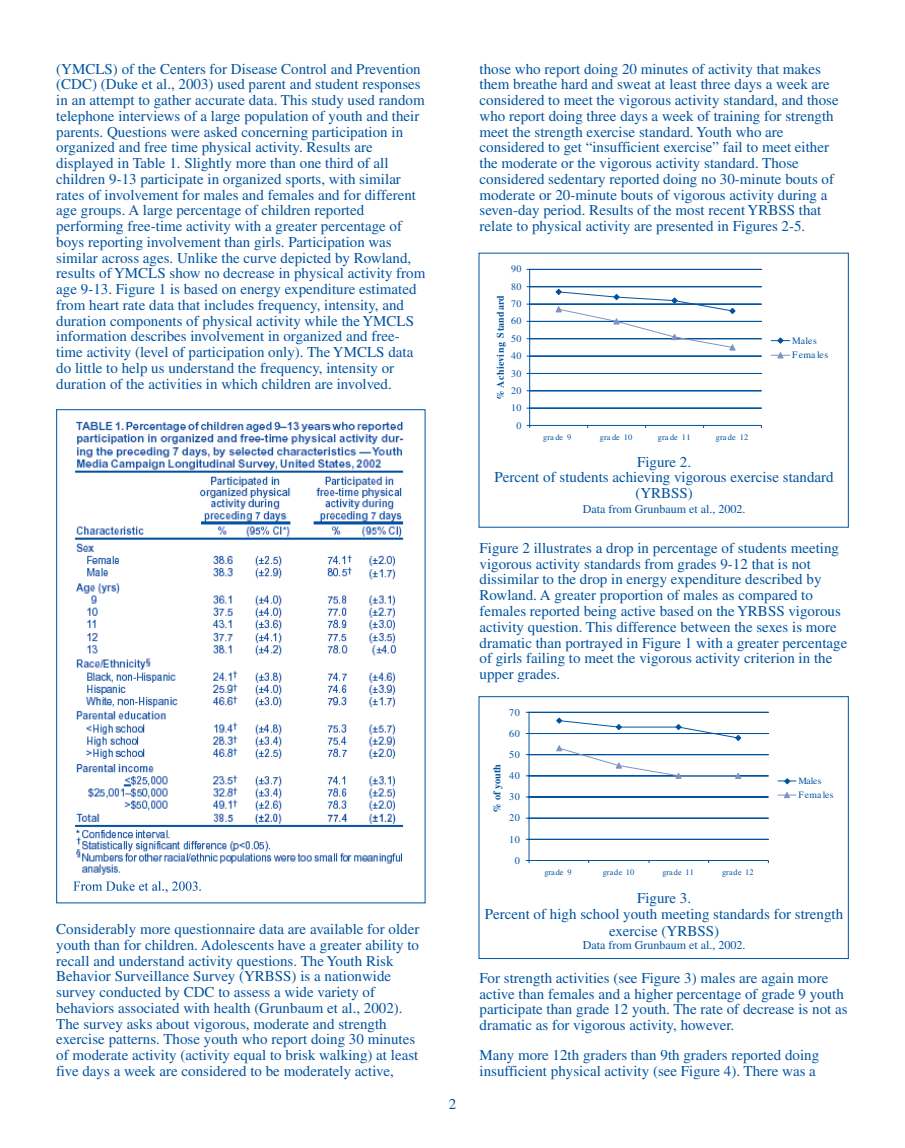
<style>
.page{position:relative;width:905px;height:1148px;background:#fff}
.page>*{position:absolute;margin:0;border:0;box-sizing:border-box;transform-origin:0 0}
.t1{font:15px/15.8px "Times";color:#0153a0}
.t2{font:12px "Times";color:#0153a0}
.t3{font:10.2px "Times";letter-spacing:.045em;color:#0153a0}
.t4{font:700 10.2px "Times";color:#0153a0}
.t5{font:10.05px "Times";letter-spacing:.04em;color:#0153a0}
.t6{font:700 10.05px "Times";letter-spacing:.02em;color:#0153a0}
.t7{font:9.75px/14.7px "Times";letter-spacing:.02em;color:#0153a0}
.t8{font:9.6px/14.1px "Times";letter-spacing:.02em;color:#0153a0}
.t9{font:8.4px "Times";color:#0153a0}
</style>
<div class="page">
<svg style="left:478px;top:252px;width:371px;height:707px"></svg>
<img style="left:73px;top:421px;width:331px;height:472px">
<hr style="left:529px;top:408px;width:232px;height:1px;background:#0153a0">
<hr style="left:529px;top:391px;width:232px;height:1px;background:#c7c8ca">
<hr style="left:529px;top:390px;width:232px;height:1px;background:#0153a0">
<hr style="left:529px;top:373px;width:232px;height:1px;background:#0153a0">
<hr style="left:529px;top:356px;width:232px;height:1px;background:#0153a0">
<hr style="left:529px;top:339px;width:232px;height:1px;background:#c7c8ca">
<hr style="left:529px;top:338px;width:232px;height:1px;background:#0153a0">
<hr style="left:529px;top:321px;width:232px;height:1px;background:#0153a0">
<hr style="left:529px;top:304px;width:232px;height:1px;background:#0153a0">
<hr style="left:529px;top:287px;width:232px;height:1px;background:#c7c8ca">
<hr style="left:529px;top:286px;width:232px;height:1px;background:#0153a0">
<hr style="left:529px;top:269px;width:232px;height:1px;background:#0153a0">
<hr style="left:529px;top:269px;width:1px;height:156px;background:#0153a0">
<hr style="left:529px;top:425px;width:232px;height:1px;background:#0153a0">
<svg style="left:554px;top:288px;width:182px;height:63px"></svg>
<svg style="left:771px;top:337px;width:18px;height:7px"></svg>
<svg style="left:771px;top:351px;width:18px;height:8px"></svg>
<hr style="left:529px;top:839px;width:239px;height:1px;background:#0153a0">
<hr style="left:529px;top:818px;width:239px;height:1px;background:#0153a0">
<hr style="left:529px;top:797px;width:239px;height:1px;background:#c7c8ca">
<hr style="left:529px;top:796px;width:239px;height:1px;background:#0153a0">
<hr style="left:529px;top:775px;width:239px;height:1px;background:#0153a0">
<hr style="left:529px;top:754px;width:239px;height:1px;background:#0153a0">
<hr style="left:529px;top:733px;width:239px;height:1px;background:#0153a0">
<hr style="left:529px;top:712px;width:239px;height:1px;background:#0153a0">
<hr style="left:528px;top:712px;width:1px;height:148px;background:#0153a0">
<hr style="left:529px;top:860px;width:239px;height:1px;background:#0153a0">
<svg style="left:778px;top:791px;width:18px;height:7px"></svg>
<svg style="left:778px;top:777px;width:18px;height:8px"></svg>
<svg style="left:555px;top:717px;width:187px;height:62px"></svg>
<p class="t1" style="left:56px;top:62px;width:370px">(YMCLS) of the Centers for Disease Control and Prevention (CDC) (Duke et al., 2003) used parent and student responses in an attempt to gather accurate data. This study used random telephone interviews of a large population of youth and their parents. Questions were asked concerning participation in organized and free time physical activity. Results are displayed in Table 1. Slightly more than one third of all children 9-13 participate in organized sports, with similar rates of involvement for males and females and for different age groups. A large percentage of children reported performing free-time activity with a greater percentage of boys reporting involvement than girls. Participation was</p>
<p class="t1" style="left:479px;top:62px;width:361px">those who report doing 20 minutes of activity that makes them breathe hard and sweat at least three days a week are considered to meet the vigorous activity standard, and those who report doing three days a week of training for strength meet the strength exercise standard. Youth who are considered to get “insufficient exercise” fail to meet either the moderate or the vigorous activity standard. Those considered sedentary reported doing no 30-minute bouts of moderate or 20-minute bouts of vigorous activity during a seven-day period. Results of the most recent YRBSS that relate to physical activity are presented in Figures 2-5.</p>
<p class="t1" style="left:56px;top:251px;width:370px">similar across ages. Unlike the curve depicted by Rowland, results of YMCLS show no decrease in physical activity from age 9-13. Figure 1 is based on energy expenditure estimated from heart rate data that includes frequency, intensity, and duration components of physical activity while the YMCLS information describes involvement in organized and free&shy;time activity (level of participation only). The YMCLS data do little to help us understand the frequency, intensity or duration of the activities in which children are involved.</p>
<p class="t5" style="left:511px;top:265px;width:12px">90</p>
<p class="t5" style="left:511px;top:283px;width:12px">80</p>
<p class="t6" style="left:497px;top:400px;width:106px;rotate:-90deg">% Achievi ng S tand ard</p>
<p class="t5" style="left:511px;top:300px;width:12px">70</p>
<p class="t5" style="left:511px;top:317px;width:12px">60</p>
<p class="t5" style="left:511px;top:335px;width:12px">50</p>
<p class="t7" style="left:792px;top:334px;width:38px">Male s<br>Fema les</p>
<p class="t5" style="left:511px;top:352px;width:12px">40</p>
<p class="t5" style="left:511px;top:369px;width:12px">30</p>
<p class="t5" style="left:511px;top:387px;width:12px">20</p>
<p class="t5" style="left:511px;top:404px;width:12px">10</p>
<p class="t5" style="left:516px;top:421px;width:6px">0</p>
<p class="t9" style="left:543px;top:434px;width:29px">gra de 9</p>
<p class="t9" style="left:600px;top:434px;width:34px">gra de 10</p>
<p class="t9" style="left:658px;top:434px;width:34px">gra de 11</p>
<p class="t9" style="left:715px;top:434px;width:34px">gra de 12</p>
<p class="t1" style="left:635px;top:447px;width:59px;line-height:31.5px">Figure 2. (YRBSS)</p>
<p class="t1" style="left:494px;top:471px;width:341px">Percent of students achieving vigorous exercise standard</p>
<p class="t2" style="left:582px;top:505px;width:164px">Data from Grunbaum et al., 2002.</p>
<p class="t1" style="left:479px;top:541px;width:369px">Figure 2 illustrates a drop in percentage of students meeting vigorous activity standards from grades 9-12 that is not dissimilar to the drop in energy expenditure described by Rowland. A greater proportion of males as compared to females reported being active based on the YRBSS vigorous activity question. This difference between the sexes is more dramatic than portrayed in Figure 1 with a greater percentage of girls failing to meet the vigorous activity criterion in the upper grades.</p>
<p class="t3" style="left:509px;top:708px;width:12px">70</p>
<p class="t3" style="left:509px;top:729px;width:12px">60</p>
<p class="t3" style="left:509px;top:750px;width:12px">50</p>
<p class="t4" style="left:493px;top:813px;width:50px;rotate:-90deg">% of youth</p>
<p class="t3" style="left:509px;top:772px;width:12px">40</p>
<p class="t3" style="left:509px;top:793px;width:12px">30</p>
<p class="t3" style="left:509px;top:814px;width:12px">20</p>
<p class="t3" style="left:509px;top:835px;width:12px">10</p>
<p class="t3" style="left:515px;top:856px;width:7px">0</p>
<p class="t9" style="left:544px;top:869px;width:29px">gra de 9</p>
<p class="t9" style="left:603px;top:869px;width:33px">grade 10</p>
<p class="t9" style="left:662px;top:869px;width:33px">gra de 11</p>
<p class="t9" style="left:722px;top:869px;width:33px">grad e 12</p>
<p class="t8" style="left:798px;top:774px;width:37px">Males<br>Fema les</p>
<p class="t1" style="left:485px;top:890px;width:360px;line-height:16.5px;text-align:center">Figure 3.<br>Percent of high school youth meeting standards for strength</p>
<p class="t1" style="left:56px;top:922px;width:364px">Considerably more questionnaire data are available for older youth than for children. Adolescents have a greater ability to recall and understand activity questions. The Youth Risk Behavior Surveillance Survey (YRBSS) is a nationwide</p>
<p class="t1" style="left:609px;top:924px;width:111px">exercise (YRBSS)</p>
<p class="t2" style="left:582px;top:940px;width:164px">Data from Grunbaum et al., 2002.</p>
<p class="t1" style="left:479px;top:971px;width:350px">For strength activities (see Figure 3) males are again more</p>
<p class="t1" style="left:56px;top:985px;width:363px">survey conducted by CDC to assess a wide variety of behaviors associated with health (Grunbaum et al., 2002).<br>The survey asks about vigorous, moderate and strength exercise patterns. Those youth who report doing 30 minutes of moderate activity (activity equal to brisk walking) at least five days a week are considered to be moderately active,</p>
<p class="t1" style="left:479px;top:987px;width:369px">active than females and a higher percentage of grade 9 youth participate than grade 12 youth. The rate of decrease is not as dramatic as for vigorous activity, however.</p>
<p class="t1" style="left:479px;top:1048px;width:341px">Many more 12th graders than 9th graders reported doing insufficient physical activity (see Figure 4). There was a</p>
<p class="t1" style="left:449px;top:1097px;width:9px">2</p>
</div>
